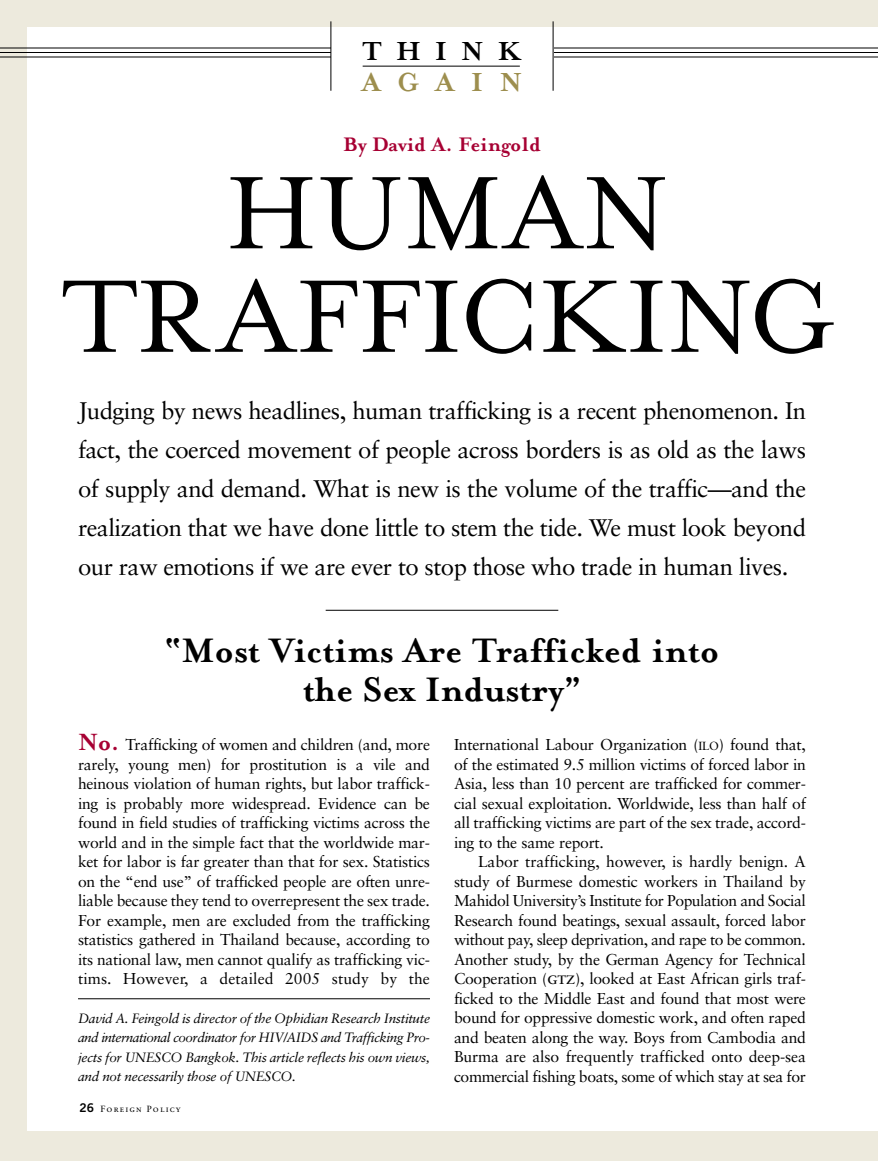
<style>
.page{position:relative;width:878px;height:1161px;background:#fff}
.page>*{position:absolute;margin:0;border:0;box-sizing:border-box;transform-origin:0 0}
.t1{font:118.5px/103.5px "Mrs Eaves Small Caps";color:#000;text-align:center}
.t2{font:700 39px/39px "Mrs Eaves";color:#000;text-align:center}
.t3{font:700 30px "Mrs Eaves";letter-spacing:.475em;color:#000}
.t4{font:700 30px "Mrs Eaves";letter-spacing:.56em;color:#9d8e4e}
.t5{font:24px/39px "Sabon";letter-spacing:-.02em;color:#000;text-align:justify}
.t6{font:700 22.5px "Mrs Eaves";color:#a70033}
.t7{font:15.75px/19.5px "Sabon";letter-spacing:-.015em;color:#000;text-align:justify}
.t8{font:italic 13.5px/19.5px "Sabon";letter-spacing:-.02em;color:#000;text-align:justify}
.t9{font:9px "Sabon Roman SC";letter-spacing:.13em;color:#000}
.s1{font-family:"Mrs Eaves";font-weight:700;font-size:27px;color:#a70033}
.s2{font-size:11.85px}
.s3{font-family:"Sabon Roman SC";font-size:17.25px}
.s4{font-family:"News Gothic BT";font-weight:700;font-size:12px}
</style>
<div class="page">
<div style="left:0;top:0;width:27px;height:1161px;background:#edeadd"></div>
<div style="left:1px;top:1131px;width:877px;height:30px;background:#edeadd"></div>
<div style="left:0;top:0;width:878px;height:27px;background:#edeadd"></div>
<hr style="left:0;top:48px;width:878px;height:1px;background:#000">
<hr style="left:0;top:52px;width:878px;height:1px;background:#000">
<hr style="left:0;top:57px;width:878px;height:1px;background:#000">
<div style="left:331px;top:30px;width:222px;height:38px;background:#fff"></div>
<hr style="left:362px;top:66px;width:158px;height:1px;background:#000">
<hr style="left:330px;top:21px;width:1px;height:70px;background:#000">
<hr style="left:553px;top:21px;width:1px;height:70px;background:#000">
<hr style="left:326px;top:610px;width:232px;height:1px;background:#000">
<hr style="left:78px;top:999px;width:352px;height:1px;background:#000">
<h3 class="t3" style="left:362px;top:32px;width:160px">THINK</h3>
<h3 class="t4" style="left:362px;top:64px;width:162px">AGAIN</h3>
<h3 class="t6" style="left:343px;top:131px;width:199px">By David A. Feingold</h3>
<h1 class="t1" style="left:62px;top:156px;width:772px">HUMAN<br>TRAFFICKING</h1>
<p class="t5" style="left:78px;top:390px;width:729px">Judging by news headlines, human trafficking is a recent phenomenon. In fact, the coerced movement of people across borders is as old as the laws of supply and demand. What is new is the volume of the traffic—and the realization that we have done little to stem the tide. We must look beyond our raw emotions if we are ever to stop those who trade in human lives.</p>
<h2 class="t2" style="left:164px;top:629px;width:556px">“Most Victims Are Trafficked into the Sex Industry”</h2>
<p class="t7" style="left:78px;top:735px;width:353px"><span class="s1">No.</span> Trafficking of women and children (and, more rarely, young men) for prostitution is a vile and heinous violation of human rights, but labor traffick&shy;ing is probably more widespread. Evidence can be found in field studies of trafficking victims across the world and in the simple fact that the worldwide mar&shy;ket for labor is far greater than that for sex. Statistics on the “end use” of trafficked people are often unre&shy;liable because they tend to overrepresent the sex trade.<br>For example, men are excluded from the trafficking statistics gathered in Thailand because, according to its national law, men cannot qualify as trafficking vic&shy;tims. However, a detailed 2005 study by the</p>
<p class="t7" style="left:454px;top:735px;width:353px">International Labour Organization (<span class="s2">ILO</span>) found that, of the estimated 9.5 million victims of forced labor in Asia, less than 10 percent are trafficked for commer&shy;cial sexual exploitation. Worldwide, less than half of all trafficking victims are part of the sex trade, accord&shy;ing to the same report.</p>
<p class="t7" style="left:454px;top:852px;width:353px;text-indent:24px">Labor trafficking, however, is hardly benign. A study of Burmese domestic workers in Thailand by Mahidol University’s Institute for Population and Social Research found beatings, sexual assault, forced labor without pay, sleep deprivation, and rape to be common.<br>Another study, by the German Agency for Technical Cooperation (<span class="s3">gtz</span>), looked at East African girls traf&shy;ficked to the Middle East and found that most were bound for oppressive domestic work, and often raped and beaten along the way. Boys from Cambodia and Burma are also frequently trafficked onto deep-sea commercial fishing boats, some of which stay at sea for</p>
<p class="t8" style="left:78px;top:1010px;width:353px">David A. Feingold is director of the Ophidian Research Institute and international coordinator for HIV/AIDS and Trafficking Pro&shy;jects for UNESCO Bangkok. This article reflects his own views, and not necessarily those of UNESCO.</p>
<p class="t9" style="left:80px;top:1105px;width:103px"><span class="s4">26</span> Foreign Policy</p>
</div>
